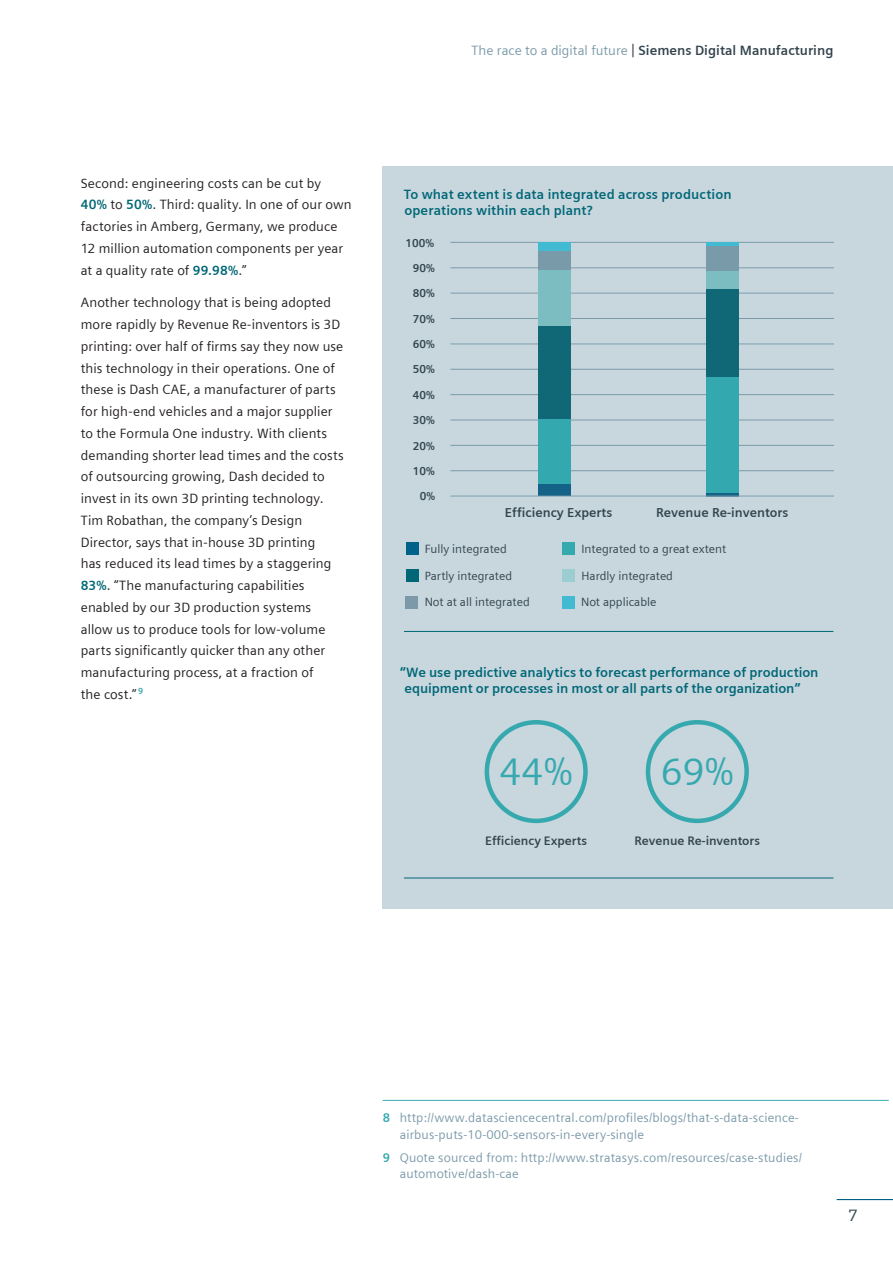
<style>
.page{position:relative;width:893px;height:1263px;background:#fff}
.page>*{position:absolute;margin:0;border:0;box-sizing:border-box;transform-origin:0 0}
.t1{font:38.55px "Siemens Sans";color:#36a9af}
.t2{font:16.5px "Siemens Slab";color:#33444d}
.Body{font:13.5px/21.8px "Siemens Sans";letter-spacing:.005em;color:#231f20}
.Graph-Heading{font:700 13.5px/16.2px "Siemens Sans";color:#006776}
.t3{font:700 13.5px "Siemens Sans";color:#33444d}
.t4{font:700 12.9px "Siemens Sans";color:#32454e}
.References{font:12.75px/16.5px "Siemens Sans";letter-spacing:.01em;color:#7b99a9}
.Graph-legend{font:700 12.3px "Siemens Sans";color:#33444d}
.Graph-legend-2{font:12px "Siemens Sans";color:#33444d}
.t5{font:700 11.55px "Siemens Sans";color:#32454e}
.s1{font-weight:700;color:#006776}
.s2{font-weight:400;color:#7b99a9}
.s3{font-weight:400;font-size:14.85px}
.s4{font-weight:700;color:#36a9af}
</style>
<div class="page">
<div style="left:383px;top:166px;width:510px;height:743px;background:#c8d6de"></div>
<hr style="left:837px;top:1199px;width:56px;height:1px;background:#006288">
<hr style="left:383px;top:1100px;width:506px;height:1px;background:#36a9af">
<hr style="left:450px;top:242px;width:383px;height:1px;background:#799aa9">
<hr style="left:450px;top:268px;width:383px;height:1px;background:#799aa9">
<hr style="left:450px;top:293px;width:383px;height:1px;background:#799aa9">
<hr style="left:450px;top:318px;width:383px;height:1px;background:#799aa9">
<hr style="left:450px;top:344px;width:383px;height:1px;background:#799aa9">
<hr style="left:450px;top:369px;width:383px;height:1px;background:#799aa9">
<hr style="left:450px;top:394px;width:383px;height:1px;background:#799aa9">
<hr style="left:450px;top:420px;width:383px;height:1px;background:#799aa9">
<hr style="left:450px;top:445px;width:383px;height:1px;background:#799aa9">
<hr style="left:450px;top:470px;width:383px;height:1px;background:#799aa9">
<hr style="left:706px;top:493px;width:33px;height:3px;background:#146288">
<div style="left:706px;top:377px;width:33px;height:116px;background:#33a8ae"></div>
<div style="left:706px;top:289px;width:33px;height:88px;background:#106877"></div>
<div style="left:706px;top:271px;width:33px;height:18px;background:#7cbdc2"></div>
<div style="left:706px;top:245px;width:33px;height:26px;background:#799aa9"></div>
<div style="left:538px;top:484px;width:33px;height:12px;background:#146288"></div>
<div style="left:538px;top:419px;width:33px;height:65px;background:#33a8ae"></div>
<div style="left:538px;top:326px;width:33px;height:93px;background:#106877"></div>
<div style="left:538px;top:270px;width:33px;height:56px;background:#7cbdc2"></div>
<div style="left:538px;top:251px;width:33px;height:19px;background:#799aa9"></div>
<div style="left:538px;top:242px;width:33px;height:9px;background:#42bbd2"></div>
<hr style="left:706px;top:242px;width:33px;height:3px;background:#42bbd2">
<hr style="left:450px;top:496px;width:383px;height:1px;background:#799aa9">
<div style="left:406px;top:542px;width:13px;height:13px;background:#006288"></div>
<div style="left:562px;top:542px;width:13px;height:13px;background:#36a9af"></div>
<div style="left:406px;top:569px;width:13px;height:13px;background:#006776"></div>
<div style="left:562px;top:569px;width:13px;height:13px;background:#9cced1"></div>
<div style="left:406px;top:596px;width:12px;height:12px;background:#7b99a9"></div>
<div style="left:562px;top:596px;width:13px;height:12px;background:#41bad2"></div>
<hr style="left:404px;top:631px;width:429px;height:1px;background:#006776">
<hr style="left:404px;top:878px;width:429px;height:1px;background:#006776">
<div style="left:485px;top:720px;width:103px;height:103px;border:4px solid #36a9af;border-radius:50%"></div>
<div style="left:646px;top:720px;width:103px;height:103px;border:4px solid #36a9af;border-radius:50%"></div>
<p class="Body" style="left:81px;top:172px;width:272px">Second: engineering costs can be cut by<br><span class="s1">40%</span> to <span class="s1">50%</span>. Third: quality. In one of our own factories in Amberg, Germany, we produce 12 million automation components per year at a quality rate of <span class="s1">99.98%</span>.”</p>
<p class="Body" style="left:81px;top:292px;width:264px">Another technology that is being adopted more rapidly by Revenue Re-inventors is 3D printing: over half of firms say they now use this technology in their operations. One of these is Dash CAE, a manufacturer of parts for high-end vehicles and a major supplier to the Formula One industry. With clients demanding shorter lead times and the costs of outsourcing growing, Dash decided to invest in its own 3D printing technology.<br>Tim Robathan, the company’s Design Director, says that in-house 3D printing<br>has reduced its lead times by a staggering <span class="s1">83%</span>. “The manufacturing capabilities enabled by our 3D production systems allow us to produce tools for low-volume parts significantly quicker than any other manufacturing process, at a fraction of<br>the cost.” <sup>9</sup></p>
<p class="t3" style="left:472px;top:43px;width:363px"><span class="s2">The race to a digital future</span> <span class="s3">|</span> Siemens Digital Manufacturing</p>
<p class="Graph-Heading" style="left:404px;top:186px;width:329px">To what extent is data integrated across production operations within each plant?</p>
<p class="t5" style="left:406px;top:236px;width:30px">100%</p>
<p class="t5" style="left:413px;top:261px;width:23px">90%</p>
<p class="t5" style="left:413px;top:287px;width:23px">80%</p>
<p class="t5" style="left:413px;top:312px;width:23px">70%</p>
<p class="t5" style="left:413px;top:338px;width:23px">60%</p>
<p class="t5" style="left:413px;top:363px;width:23px">50%</p>
<p class="t5" style="left:413px;top:388px;width:23px">40%</p>
<p class="t5" style="left:413px;top:414px;width:23px">30%</p>
<p class="t5" style="left:413px;top:439px;width:23px">20%</p>
<p class="t5" style="left:413px;top:464px;width:23px">10%</p>
<p class="t5" style="left:420px;top:490px;width:17px">0%</p>
<p class="t4" style="left:505px;top:505px;width:109px">Efficiency Experts</p>
<p class="t4" style="left:656px;top:505px;width:134px">Revenue Re-inventors</p>
<p class="Graph-legend-2" style="left:425px;top:542px;width:84px">Fully integrated</p>
<p class="Graph-legend-2" style="left:581px;top:542px;width:146px">Integrated to a great extent</p>
<p class="Graph-legend-2" style="left:425px;top:569px;width:89px">Partly integrated</p>
<p class="Graph-legend-2" style="left:581px;top:569px;width:93px">Hardly integrated</p>
<p class="Graph-legend-2" style="left:425px;top:595px;width:107px">Not at all integrated</p>
<p class="Graph-legend-2" style="left:581px;top:595px;width:77px">Not applicable</p>
<p class="Graph-Heading" style="left:404px;top:664px;width:416px;text-indent:-4px">“We use predictive analytics to forecast performance of production equipment or processes in most or all parts of the organization”</p>
<p class="t1" style="left:499px;top:750px;width:75px">44%</p>
<p class="Graph-legend" style="left:485px;top:833px;width:104px">Efficiency Experts</p>
<p class="t1" style="left:661px;top:750px;width:75px">69%</p>
<p class="Graph-legend" style="left:634px;top:833px;width:127px">Revenue Re-inventors</p>
<p class="References" style="left:400px;top:1110px;width:401px;text-indent:-17px"><span class="s4">8</span> http://www.datasciencecentral.com/profiles/blogs/that-s-data-science&shy;airbus-puts-10-000-sensors-in-every-single</p>
<p class="References" style="left:400px;top:1149px;width:404px;text-indent:-17px"><span class="s4">9</span> Quote sourced from: http://www.stratasys.com/resources/case-studies/ automotive/dash-cae</p>
<p class="t2" style="left:848px;top:1206px;width:11px">7</p>
</div>
